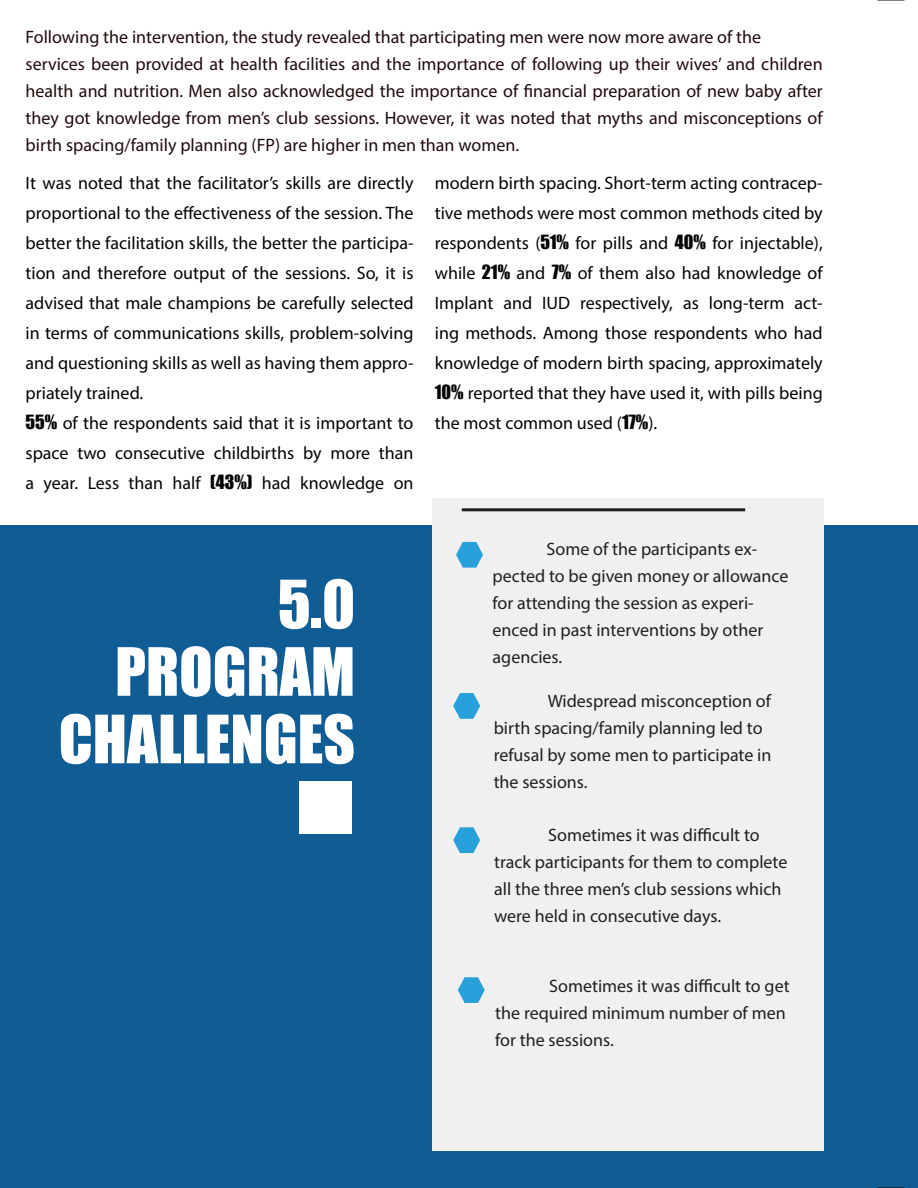
<style>
.page{position:relative;width:918px;height:1188px;background:#fff}
.page>*{position:absolute;margin:0;border:0;box-sizing:border-box;transform-origin:0 0}
.t1{font:61.5px "Impact";color:#fff}
.t2{font:18px/30px "Myriad Pro";color:#040503;text-align:justify}
.t3{font:18px/27px "Myriad Pro";color:#231f20}
.t4{font:18px/27px "Myriad Pro";color:#210b0d;text-align:justify}
.s1{font-family:"Impact"}
</style>
<div class="page">
<div style="left:0;top:525px;width:918px;height:663px;background:#105d96"></div>
<div style="left:432px;top:498px;width:392px;height:653px;background:#f0f0f1"></div>
<div style="left:299px;top:781px;width:52px;height:53px;background:#fff"></div>
<hr style="left:462px;top:508px;width:283px;height:3px;background:#231f20">
<svg style="left:456px;top:542px;width:27px;height:26px"></svg>
<svg style="left:453px;top:693px;width:27px;height:26px"></svg>
<svg style="left:453px;top:827px;width:27px;height:26px"></svg>
<svg style="left:458px;top:977px;width:27px;height:26px"></svg>
<svg style="left:878px;top:0;width:26px;height:1px"></svg>
<svg style="left:878px;top:1187px;width:26px;height:1px"></svg>
<p class="t4" style="left:26px;top:23px;width:737px">Following the intervention, the study revealed that participating men were now more aware of the</p>
<p class="t4" style="left:26px;top:50px;width:799px">services been provided at health facilities and the importance of following up their wives’ and children health and nutrition. Men also acknowledged the importance of financial preparation of new baby after they got knowledge from men’s club sessions. However, it was noted that myths and misconceptions of birth spacing/family planning (FP) are higher in men than women.</p>
<p class="t2" style="left:26px;top:168px;width:389px">It was noted that the facilitator’s skills are directly proportional to the effectiveness of the session. The better the facilitation skills, the better the participa&shy;tion and therefore output of the sessions. So, it is advised that male champions be carefully selected in terms of communications skills, problem-solving and questioning skills as well as having them appro&shy;priately trained.</p>
<p class="t2" style="left:26px;top:408px;width:389px"><span class="s1">55%</span> of the respondents said that it is important to space two consecutive childbirths by more than a year. Less than half <span class="s1">(43%)</span> had knowledge on</p>
<p class="t1" style="left:278px;top:556px;width:79px">5.0</p>
<p class="t1" style="left:115px;top:624px;width:241px">PROGRAM</p>
<p class="t1" style="left:59px;top:691px;width:298px">CHALLENGES</p>
<p class="t2" style="left:435px;top:168px;width:390px">modern birth spacing. Short-term acting contracep&shy;tive methods were most common methods cited by respondents (<span class="s1">51%</span> for pills and <span class="s1">40%</span> for injectable), while <span class="s1">21%</span> and <span class="s1">7%</span> of them also had knowledge of Implant and IUD respectively, as long-term act&shy;ing methods. Among those respondents who had knowledge of modern birth spacing, approximately <span class="s1">10%</span> reported that they have used it, with pills being the most common used (<span class="s1">17%</span>).</p>
<p class="t3" style="left:493px;top:536px;width:298px;text-indent:54px">Some of the participants ex&shy;pected to be given money or allowance for attending the session as experi&shy;enced in past interventions by other agencies.</p>
<p class="t3" style="left:494px;top:687px;width:279px;text-indent:54px">Widespread misconception of birth spacing/family planning led to refusal by some men to participate in the sessions.</p>
<p class="t3" style="left:494px;top:821px;width:295px;text-indent:54px">Sometimes it was difficult to track participants for them to complete all the three men’s club sessions which were held in consecutive days.</p>
<p class="t3" style="left:495px;top:972px;width:296px;text-indent:54px">Sometimes it was difficult to get the required minimum number of men for the sessions.</p>
</div>
